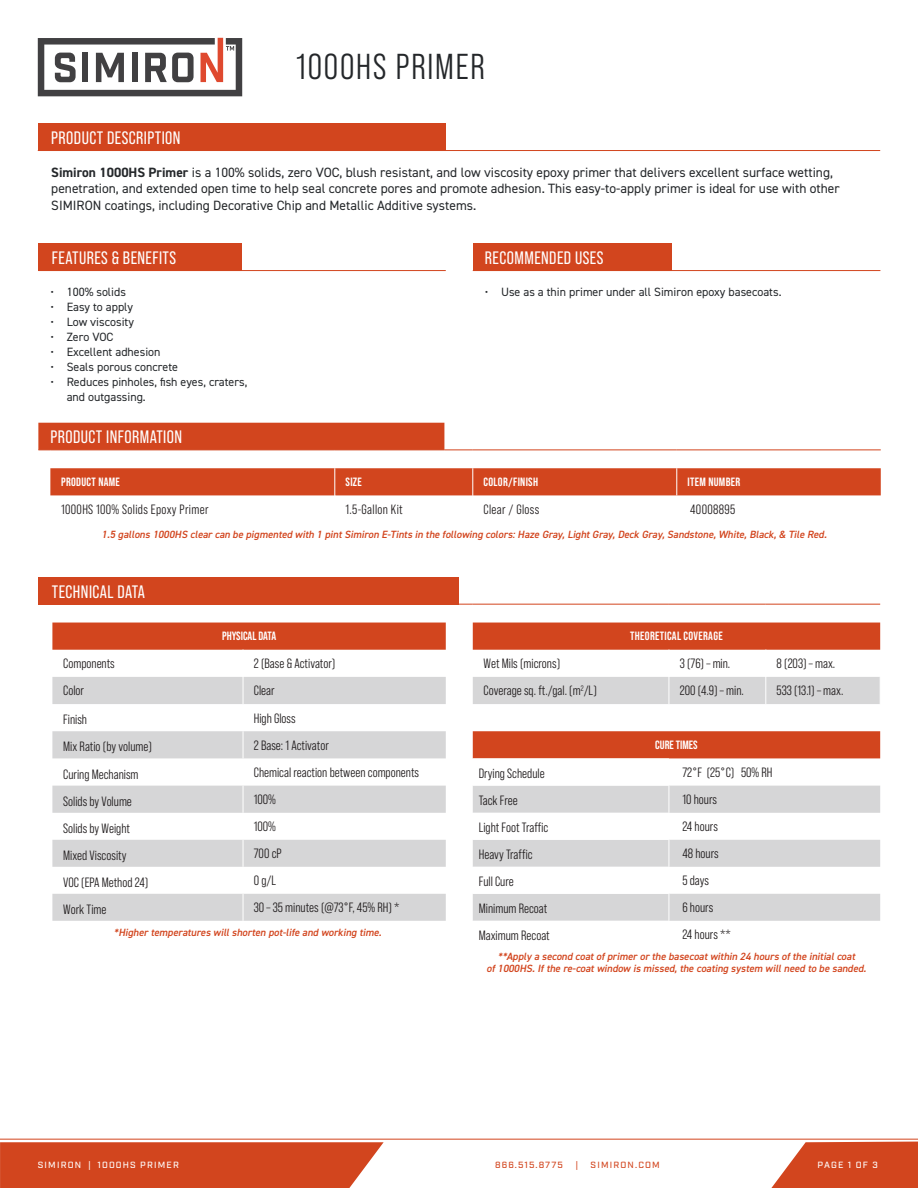
<style>
.page{position:relative;width:918px;height:1188px;background:#fff}
.page>*{position:absolute;margin:0;border:0;box-sizing:border-box;transform-origin:0 0}
.t1{font:36px "Bebas Neue Pro Middle";letter-spacing:.05em;color:#24272a}
.t2{font:18px "Bebas Neue Pro";letter-spacing:.025em;color:#fff}
.t3{font:13.5px "Bebas Neue Pro Middle";color:#231f20}
.t4{font:13.5px/16.2px "DIN2014";color:#24272a}
.t5{font:13.5px "Bebas Neue Pro Middle";letter-spacing:.025em;color:#231f20}
.t6{font:12px/15px "DIN2014";color:#24272a}
.t7{font:700 12px "Bebas Neue Pro";letter-spacing:.025em;color:#fff}
.t8{font:700 12px "Bebas Neue Pro";color:#fff}
.t9{font:italic 600 10.5px/12.6px "DIN2014";color:#d2451e;text-align:center}
.t10{font:500 9px "Industry";letter-spacing:.13em;color:#fff}
.t11{font:500 9px "Industry";letter-spacing:.13em;color:#d2451e}
.s1{font-weight:700}
</style>
<div class="page">
<svg style="left:38px;top:38px;width:204px;height:58px"></svg>
<svg style="left:0;top:1142px;width:384px;height:46px;background:#d44d28"></svg>
<hr style="left:0;top:1139px;width:918px;height:1px;background:#d2451e">
<svg style="left:771px;top:1142px;width:147px;height:46px;background:#d75b39"></svg>
<div style="left:38px;top:577px;width:420px;height:27px;background:#d2451e"></div>
<svg style="left:52px;top:623px;width:828px;height:27px;background:#d34d27"></svg>
<svg style="left:52px;top:677px;width:828px;height:244px;fill:#d6d6d7"></svg>
<hr style="left:473px;top:604px;width:196px;height:1px;background:#d2451e">
<hr style="left:669px;top:604px;width:97px;height:1px;background:#d2451e">
<hr style="left:766px;top:604px;width:114px;height:1px;background:#d2451e">
<svg style="left:38px;top:604px;width:14px;height:1px"></svg>
<hr style="left:52px;top:604px;width:191px;height:1px;background:#d2451e">
<hr style="left:243px;top:604px;width:203px;height:1px;background:#d2451e">
<svg style="left:446px;top:604px;width:27px;height:1px"></svg>
<svg style="left:243px;top:677px;width:1px;height:27px"></svg>
<svg style="left:669px;top:677px;width:1px;height:27px"></svg>
<svg style="left:765px;top:677px;width:1px;height:27px"></svg>
<svg style="left:243px;top:731px;width:1px;height:27px"></svg>
<svg style="left:243px;top:786px;width:1px;height:27px"></svg>
<svg style="left:243px;top:840px;width:1px;height:27px"></svg>
<svg style="left:243px;top:894px;width:1px;height:27px"></svg>
<svg style="left:473px;top:758px;width:197px;height:163px"></svg>
<div style="left:38px;top:123px;width:408px;height:28px;background:#d2451e"></div>
<hr style="left:446px;top:150px;width:434px;height:1px;background:#d2451e">
<div style="left:38px;top:243px;width:204px;height:28px;background:#d2451e"></div>
<div style="left:473px;top:243px;width:199px;height:28px;background:#d2451e"></div>
<hr style="left:242px;top:270px;width:204px;height:1px;background:#d2451e">
<hr style="left:672px;top:270px;width:208px;height:1px;background:#d2451e">
<svg style="left:38px;top:423px;width:843px;height:72px;fill:#d2451e"></svg>
<svg style="left:334px;top:468px;width:1px;height:27px"></svg>
<hr style="left:50px;top:450px;width:285px;height:1px;background:#d2451e">
<hr style="left:335px;top:450px;width:109px;height:1px;background:#d2451e">
<svg style="left:38px;top:450px;width:12px;height:1px"></svg>
<svg style="left:676px;top:468px;width:1px;height:27px"></svg>
<svg style="left:472px;top:468px;width:1px;height:28px"></svg>
<svg style="left:444px;top:450px;width:29px;height:1px"></svg>
<hr style="left:473px;top:450px;width:204px;height:1px;background:#d2451e">
<hr style="left:677px;top:450px;width:204px;height:1px;background:#d2451e">
<h1 class="t1" style="left:296px;top:46px;width:190px">1000HS PRIMER</h1>
<h2 class="t2" style="left:51px;top:128px;width:131px">PRODUCT DESCRIPTION</h2>
<p class="t4" style="left:51px;top:164px;width:790px"><span class="s1">Simiron 1000HS Primer</span> is a 100% solids, zero VOC, blush resistant, and low viscosity epoxy primer that delivers excellent surface wetting, penetration, and extended open time to help seal concrete pores and promote adhesion. This easy-to-apply primer is ideal for use with other<br>SIMIRON coatings, including Decorative Chip and Metallic Additive systems.</p>
<h2 class="t2" style="left:52px;top:248px;width:126px">FEATURES &amp; BENEFITS</h2>
<h2 class="t2" style="left:485px;top:248px;width:120px">RECOMMENDED USES</h2>
<p class="t6" style="left:51px;top:284px;width:77px">• 100% solids</p>
<p class="t6" style="left:51px;top:299px;width:84px">• Easy to apply</p>
<p class="t6" style="left:51px;top:314px;width:85px">• Low viscosity</p>
<p class="t6" style="left:51px;top:329px;width:65px">• Zero VOC</p>
<p class="t6" style="left:51px;top:344px;width:111px">• Excellent adhesion</p>
<p class="t6" style="left:51px;top:359px;width:129px">• Seals porous concrete</p>
<p class="t6" style="left:67px;top:374px;width:182px;text-indent:-16px">• Reduces pinholes, fish eyes, craters, and outgassing.</p>
<p class="t6" style="left:485px;top:284px;width:298px">• Use as a thin primer under all Simiron epoxy basecoats.</p>
<h2 class="t2" style="left:50px;top:427px;width:133px">PRODUCT INFORMATION</h2>
<p class="t7" style="left:61px;top:475px;width:60px">PRODUCT NAME</p>
<p class="t7" style="left:346px;top:475px;width:18px">SIZE</p>
<p class="t7" style="left:484px;top:475px;width:56px">COLOR/FINISH</p>
<p class="t7" style="left:688px;top:475px;width:54px">ITEM NUMBER</p>
<p class="t5" style="left:61px;top:502px;width:149px">1000HS 100% Solids Epoxy Primer</p>
<p class="t5" style="left:346px;top:502px;width:59px">1.5-Gallon Kit</p>
<p class="t5" style="left:484px;top:502px;width:57px">Clear / Gloss</p>
<p class="t5" style="left:690px;top:502px;width:47px">40008895</p>
<p class="t9" style="left:102px;top:528px;width:729px">1.5 gallons 1000HS clearcan be pigmented with 1 pintSimiron E-Tints in the following colors:Haze Gray,LightGray,Deck Gray,Sandstone,White,Black,&amp; Tile Red.</p>
<h2 class="t2" style="left:52px;top:581px;width:95px">TECHNICAL DATA</h2>
<p class="t8" style="left:222px;top:629px;width:56px">PHYSICAL DATA</p>
<p class="t7" style="left:630px;top:629px;width:94px">THEORETICAL COVERAGE</p>
<p class="t3" style="left:63px;top:656px;width:53px">Components</p>
<p class="t3" style="left:254px;top:656px;width:83px">2 (Base &amp; Activator)</p>
<p class="t3" style="left:484px;top:656px;width:78px">Wet Mils (microns)</p>
<p class="t3" style="left:680px;top:656px;width:52px">3 (76) – min.</p>
<p class="t3" style="left:777px;top:656px;width:60px">8 (203) – max.</p>
<p class="t3" style="left:63px;top:683px;width:22px">Color</p>
<p class="t3" style="left:254px;top:683px;width:22px">Clear</p>
<p class="t3" style="left:484px;top:683px;width:115px">Coverage sq. ft./gal. (m<sup>2</sup>/L)</p>
<p class="t3" style="left:680px;top:683px;width:66px">200 (4.9) – min.</p>
<p class="t3" style="left:777px;top:683px;width:68px">533 (13.1) – max.</p>
<p class="t3" style="left:63px;top:712px;width:25px">Finish</p>
<p class="t3" style="left:254px;top:710px;width:43px">High Gloss</p>
<p class="t3" style="left:63px;top:739px;width:90px">Mix Ratio (by volume)</p>
<p class="t3" style="left:254px;top:737px;width:77px">2 Base: 1 Activator</p>
<p class="t8" style="left:655px;top:738px;width:44px">CURE TIMES</p>
<p class="t3" style="left:63px;top:766px;width:77px">Curing Mechanism</p>
<p class="t3" style="left:254px;top:765px;width:167px">Chemical reaction between components</p>
<p class="t3" style="left:479px;top:765px;width:67px">Drying Schedule</p>
<p class="t3" style="left:682px;top:765px;width:92px">72°F (25°C) 50% RH</p>
<p class="t3" style="left:63px;top:793px;width:70px">Solids by Volume</p>
<p class="t3" style="left:254px;top:792px;width:24px">100%</p>
<p class="t3" style="left:479px;top:793px;width:41px">Tack Free</p>
<p class="t3" style="left:682px;top:792px;width:36px">10 hours</p>
<p class="t3" style="left:63px;top:821px;width:68px">Solids by Weight</p>
<p class="t3" style="left:254px;top:819px;width:24px">100%</p>
<p class="t3" style="left:479px;top:820px;width:71px">Light Foot Traffic</p>
<p class="t3" style="left:682px;top:819px;width:37px">24 hours</p>
<p class="t3" style="left:63px;top:848px;width:65px">Mixed Viscosity</p>
<p class="t3" style="left:254px;top:846px;width:29px">700 cP</p>
<p class="t3" style="left:479px;top:847px;width:55px">Heavy Traffic</p>
<p class="t3" style="left:682px;top:846px;width:38px">48 hours</p>
<p class="t3" style="left:63px;top:875px;width:87px">VOC (EPA Method 24)</p>
<p class="t3" style="left:254px;top:873px;width:24px">0 g/L</p>
<p class="t3" style="left:479px;top:874px;width:37px">Full Cure</p>
<p class="t3" style="left:682px;top:873px;width:28px">5 days</p>
<p class="t3" style="left:63px;top:902px;width:45px">Work Time</p>
<p class="t3" style="left:254px;top:900px;width:147px">30 – 35 minutes (@73°F, 45% RH) *</p>
<p class="t3" style="left:479px;top:901px;width:70px">Minimum Recoat</p>
<p class="t3" style="left:682px;top:900px;width:32px">6 hours</p>
<p class="t9" style="left:114px;top:926px;width:271px">*Highertemperatures willshorten pot-life and working time.</p>
<p class="t3" style="left:479px;top:928px;width:73px">Maximum Recoat</p>
<p class="t3" style="left:682px;top:927px;width:50px">24 hours **</p>
<p class="t9" style="left:487px;top:950px;width:384px">**Apply a second coatofprimerorthe basecoatwithin 24 hours ofthe initialcoat of1000HS.Ifthe re-coatwindow is missed,the coating system willneed to be sanded.</p>
<p class="t10" style="left:38px;top:1160px;width:143px">SIMIRON | 1000HS PRIMER</p>
<p class="t11" style="left:495px;top:1160px;width:69px">866.515.8775</p>
<p class="t11" style="left:575px;top:1160px;width:4px">|</p>
<p class="t11" style="left:591px;top:1160px;width:71px">SIMIRON.COM</p>
<p class="t10" style="left:818px;top:1160px;width:62px">PAGE 1 OF 3</p>
</div>
